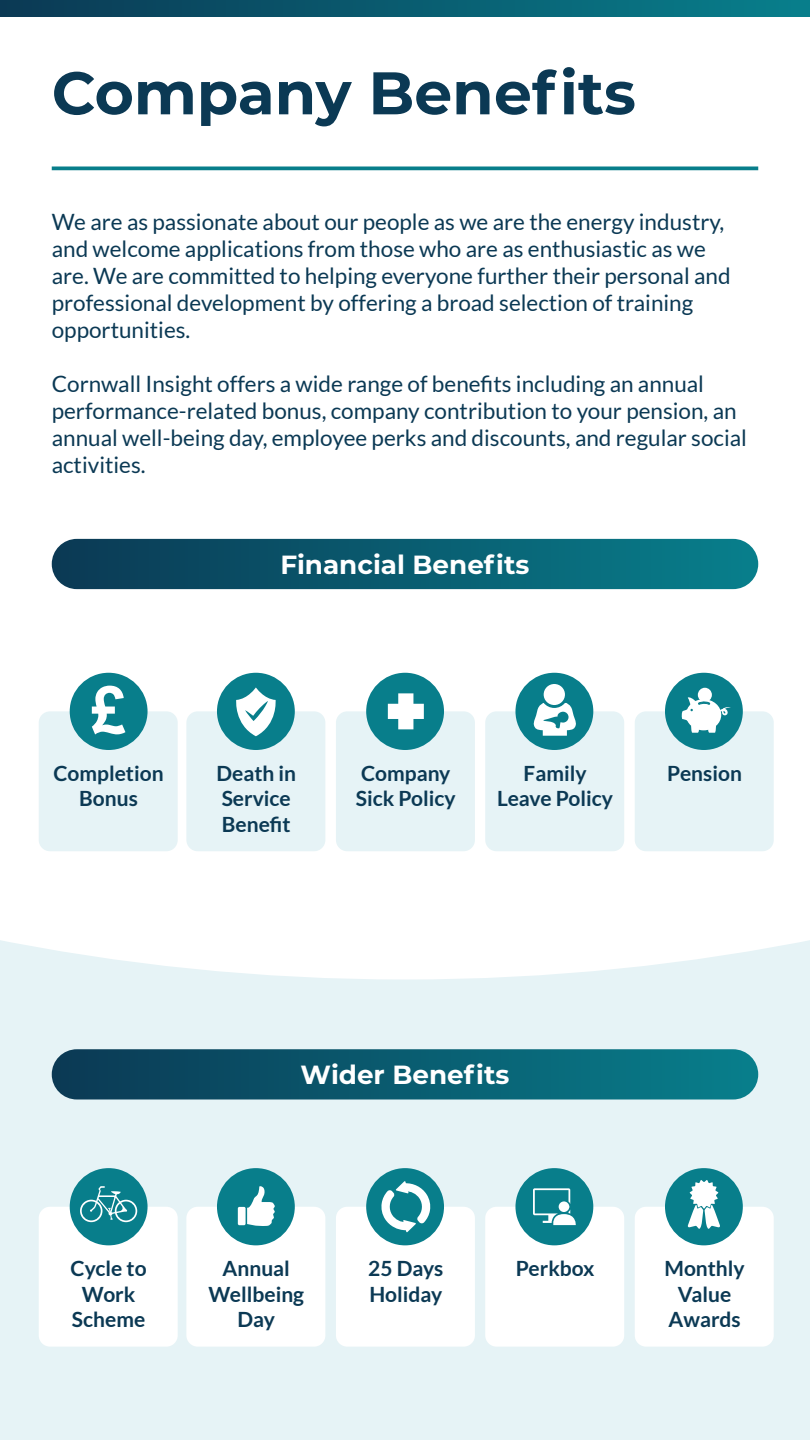
<style>
.page{position:relative;width:810px;height:1440px;background:#e6f3f6}
.page>*{position:absolute;margin:0;border:0;box-sizing:border-box;transform-origin:0 0}
.t1{font:700 60px "Montserrat";color:#0b3954}
.t2{font:700 26.25px "Montserrat";color:#fff}
.t3{font:22.5px/27px "Lato";color:#0b3954}
.t4{font:700 21px/25.2px "Lato";color:#0b3954;text-align:center}
</style>
<div class="page">
<div style="left:0;top:16px;width:810px;height:964px;background:#fff"></div>
<div style="left:39px;top:711px;width:139px;height:140px;background:#e6f3f6;border-radius:11px"></div>
<div style="left:39px;top:1207px;width:139px;height:140px;background:#fff;border-radius:11px"></div>
<div style="left:186px;top:711px;width:139px;height:140px;background:#e6f3f6;border-radius:11px"></div>
<div style="left:186px;top:1207px;width:139px;height:140px;background:#fff;border-radius:11px"></div>
<div style="left:336px;top:711px;width:139px;height:140px;background:#e6f3f6;border-radius:11px"></div>
<div style="left:336px;top:1207px;width:139px;height:140px;background:#fff;border-radius:11px"></div>
<div style="left:485px;top:711px;width:139px;height:140px;background:#e6f3f6;border-radius:11px"></div>
<div style="left:485px;top:1207px;width:139px;height:140px;background:#fff;border-radius:11px"></div>
<div style="left:635px;top:711px;width:139px;height:140px;background:#e6f3f6;border-radius:11px"></div>
<div style="left:635px;top:1207px;width:139px;height:140px;background:#fff;border-radius:11px"></div>
<div style="left:0;top:0;width:810px;height:16px;background:linear-gradient(to right,#0b3954,#087f8c)"></div>
<svg style="left:52px;top:166px;width:706px;height:4px;background:#268e99"></svg>
<div style="left:52px;top:539px;width:706px;height:50px;background:linear-gradient(to right,#0b3954,#087f8c);border-radius:25px"></div>
<div style="left:52px;top:1049px;width:706px;height:51px;background:linear-gradient(to right,#0b3954,#087f8c);border-radius:25px"></div>
<div style="left:70px;top:673px;width:78px;height:77px;background:#087e8b;border-radius:50%"></div>
<div style="left:70px;top:1168px;width:78px;height:77px;background:#087e8b;border-radius:50%"></div>
<div style="left:217px;top:673px;width:78px;height:77px;background:#087e8b;border-radius:50%"></div>
<div style="left:217px;top:1168px;width:78px;height:77px;background:#087e8b;border-radius:50%"></div>
<div style="left:366px;top:673px;width:78px;height:77px;background:#087e8b;border-radius:50%"></div>
<div style="left:366px;top:1168px;width:78px;height:77px;background:#087e8b;border-radius:50%"></div>
<div style="left:515px;top:673px;width:78px;height:77px;background:#087e8b;border-radius:50%"></div>
<div style="left:515px;top:1168px;width:78px;height:77px;background:#087e8b;border-radius:50%"></div>
<div style="left:665px;top:673px;width:78px;height:77px;background:#087e8b;border-radius:50%"></div>
<div style="left:665px;top:1168px;width:78px;height:77px;background:#087e8b;border-radius:50%"></div>
<div style="left:698px;top:688px;width:14px;height:14px;background:#fff;border-radius:50%"></div>
<svg style="left:92px;top:686px;width:33px;height:48px"></svg>
<svg style="left:388px;top:693px;width:36px;height:36px"></svg>
<svg style="left:236px;top:687px;width:40px;height:49px"></svg>
<div style="left:544px;top:684px;width:21px;height:21px;background:#fff;border-radius:50%"></div>
<svg style="left:533px;top:703px;width:43px;height:33px"></svg>
<svg style="left:681px;top:697px;width:49px;height:36px"></svg>
<svg style="left:80px;top:1186px;width:57px;height:36px"></svg>
<svg style="left:247px;top:1186px;width:28px;height:40px"></svg>
<div style="left:238px;top:1207px;width:8px;height:18px;background:#fff;border-radius:2px"></div>
<svg style="left:533px;top:1188px;width:43px;height:37px"></svg>
<svg style="left:687px;top:1180px;width:33px;height:49px"></svg>
<svg style="left:381px;top:1181px;width:50px;height:51px"></svg>
<h1 class="t1" style="left:52px;top:50px;width:586px">Company Benefits</h1>
<p class="t3" style="left:52px;top:209px;width:680px">We are as passionate about our people as we are the energy industry, and welcome applications from those who are as enthusiastic as we are. We are committed to helping everyone further their personal and professional development by offering a broad selection of training opportunities.</p>
<p class="t3" style="left:52px;top:371px;width:697px">Cornwall Insight offers a wide range of benefits including an annual performance-related bonus, company contribution to your pension, an annual well-being day, employee perks and discounts, and regular social activities.</p>
<p class="t2" style="left:280px;top:546px;width:251px">Financial Benefits</p>
<p class="t4" style="left:54px;top:761px;width:112px">Completion<br>Bonus</p>
<p class="t4" style="left:216px;top:761px;width:81px;text-align:left">Death in<br>Service<br>Benefit</p>
<p class="t4" style="left:356px;top:761px;width:101px;text-align:left">Company<br>Sick Policy</p>
<p class="t4" style="left:497px;top:761px;width:117px">Family<br>Leave Policy</p>
<p class="t4" style="left:667px;top:761px;width:76px">Pension</p>
<p class="t2" style="left:301px;top:1056px;width:210px">Wider Benefits</p>
<p class="t4" style="left:71px;top:1256px;width:77px">Cycle to<br>Work<br>Scheme</p>
<p class="t4" style="left:208px;top:1256px;width:97px">Annual<br>Wellbeing<br>Day</p>
<p class="t4" style="left:368px;top:1256px;width:77px;text-align:left">25 Days<br>Holiday</p>
<p class="t4" style="left:516px;top:1256px;width:80px">Perkbox</p>
<p class="t4" style="left:664px;top:1256px;width:82px">Monthly<br>Value<br>Awards</p>
</div>
